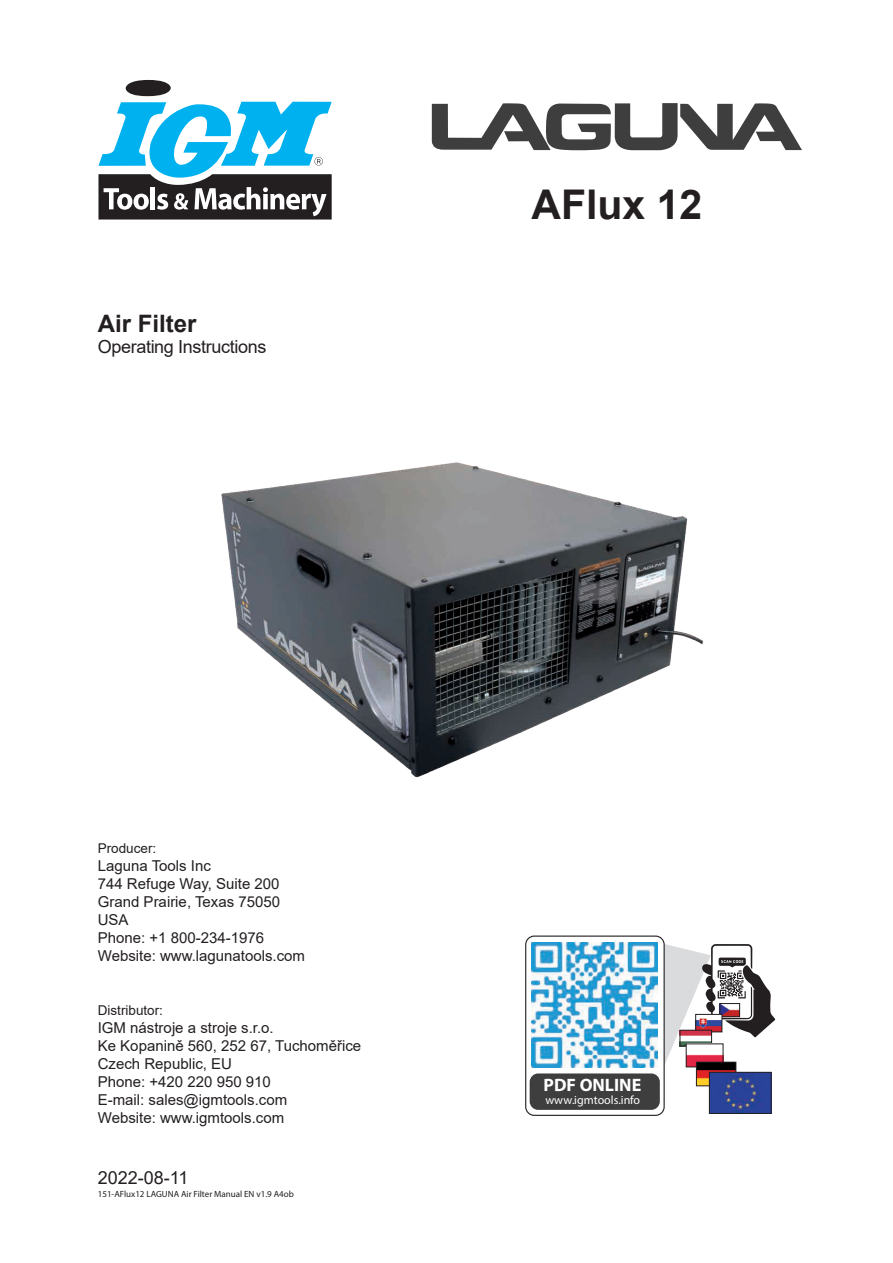
<style>
.page{position:relative;width:893px;height:1263px;background:#fff}
.page>*{position:absolute;margin:0;border:0;box-sizing:border-box;transform-origin:0 0}
.t1{font:700 40.95px "Arial";color:#231f20}
.t2{font:700 24px "Arial";color:#231f20}
.t3{font:18px "Arial";letter-spacing:-.02em;color:#231f20}
.t4{font:700 18px "Myriad Pro";color:#fff}
.t5{font:15px "Arial";color:#231f20}
.t6{font:13.5px "Arial";color:#231f20}
.t7{font:12px "Myriad Pro";color:#fff}
.t8{font:9px "Myriad Pro";color:#231f20}
</style>
<div class="page">
<img style="left:221px;top:462px;width:483px;height:316px">
<svg style="left:432px;top:103px;width:370px;height:47px"></svg>
<div style="left:525px;top:935px;width:140px;height:181px;border:1px solid #231f20;border-radius:9px"></div>
<img style="left:532px;top:942px;width:126px;height:126px">
<div style="left:530px;top:1073px;width:130px;height:37px;background:#3e3e3f;border-radius:9px"></div>
<svg style="left:663px;top:943px;width:112px;height:125px"></svg>
<img style="left:722px;top:1005px;width:16px;height:10px">
<div style="left:720px;top:1003px;width:20px;height:14px;border:1px solid #231f20"></div>
<img style="left:697px;top:1016px;width:23px;height:14px">
<div style="left:695px;top:1014px;width:27px;height:18px;border:1px solid #231f20"></div>
<img style="left:682px;top:1032px;width:28px;height:12px">
<div style="left:680px;top:1030px;width:32px;height:16px;border:1px solid #231f20"></div>
<img style="left:688px;top:1045px;width:33px;height:20px">
<img style="left:698px;top:1064px;width:36px;height:20px">
<div style="left:696px;top:1062px;width:40px;height:24px;border:1px solid #231f20"></div>
<img style="left:711px;top:1074px;width:59px;height:38px">
<div style="left:709px;top:1072px;width:63px;height:42px;border:1px solid #231f20"></div>
<svg style="left:126px;top:80px;width:45px;height:16px"></svg>
<svg style="left:98px;top:102px;width:234px;height:118px"></svg>
<p class="t2" style="left:98px;top:306px;width:100px">Air Filter</p>
<p class="t3" style="left:98px;top:335px;width:170px">Operating Instructions</p>
<p class="t1" style="left:532px;top:176px;width:172px">AFlux 12</p>
<p class="t6" style="left:98px;top:839px;width:60px">Producer:</p>
<p class="t5" style="left:98px;top:855px;width:115px">Laguna Tools Inc</p>
<p class="t5" style="left:98px;top:873px;width:183px">744 Refuge Way, Suite 200</p>
<p class="t5" style="left:98px;top:891px;width:184px">Grand Prairie, Texas 75050</p>
<p class="t5" style="left:98px;top:909px;width:32px">USA</p>
<p class="t5" style="left:98px;top:927px;width:168px">Phone: +1 800-234-1976</p>
<p class="t5" style="left:98px;top:945px;width:209px">Website: www.lagunatools.com</p>
<p class="t6" style="left:98px;top:1001px;width:67px">Distributor:</p>
<p class="t5" style="left:98px;top:1017px;width:177px">IGM nástroje a stroje s.r.o.</p>
<p class="t5" style="left:98px;top:1035px;width:265px">Ke Kopanině 560, 252 67, Tuchoměřice</p>
<p class="t5" style="left:98px;top:1053px;width:136px">Czech Republic, EU</p>
<p class="t5" style="left:98px;top:1071px;width:175px">Phone: +420 220 950 910</p>
<p class="t5" style="left:98px;top:1089px;width:191px">E-mail: sales@igmtools.com</p>
<p class="t5" style="left:98px;top:1107px;width:188px">Website: www.igmtools.com</p>
<p class="t3" style="left:98px;top:1165px;width:92px">2022-08-11</p>
<p class="t8" style="left:98px;top:1189px;width:198px">151-AFlux12 LAGUNA Air Filter Manual EN v1.9 A4ob</p>
<p class="t4" style="left:544px;top:1073px;width:99px">PDF ONLINE</p>
<p class="t7" style="left:545px;top:1093px;width:96px">www.igmtools.info</p>
</div>
